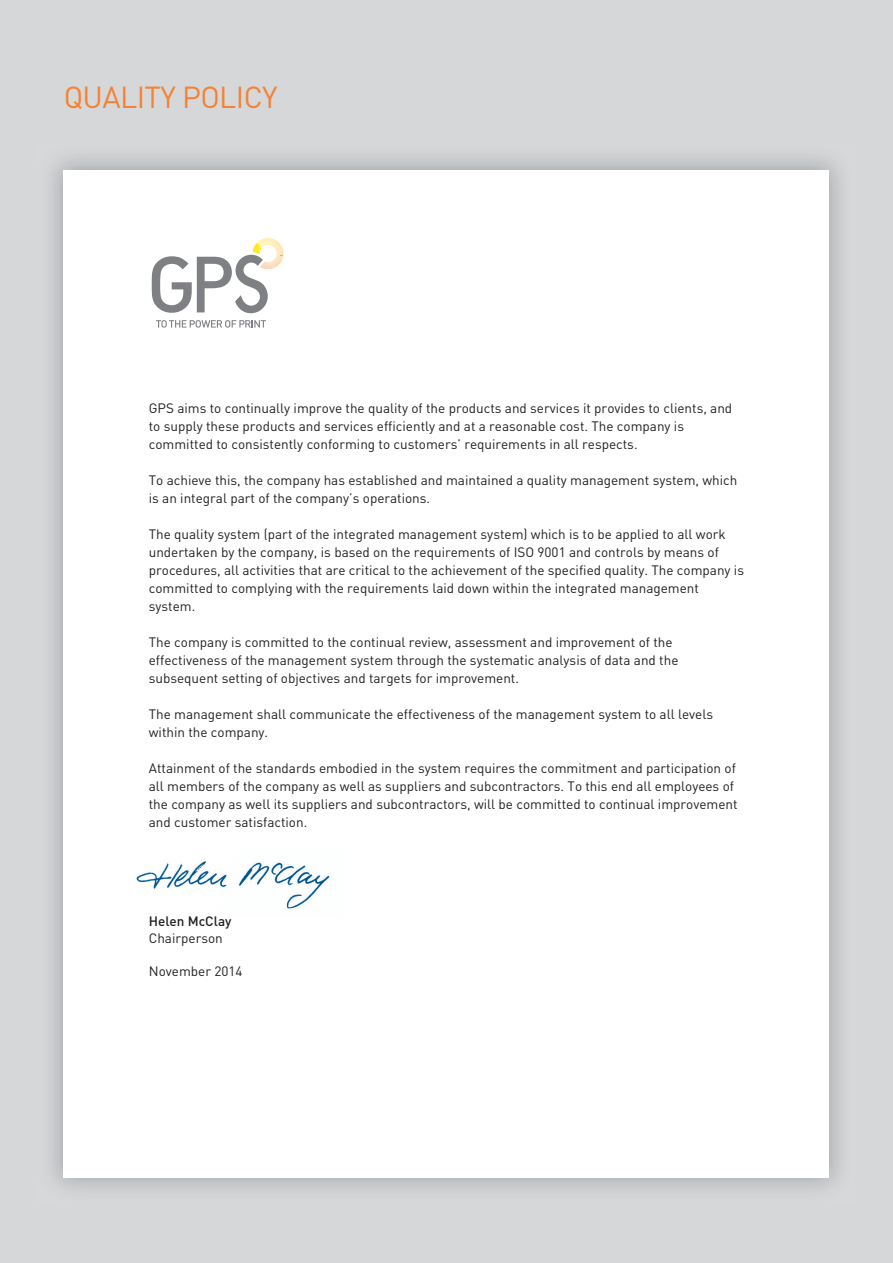
<style>
.page{position:relative;width:893px;height:1263px;background:#d6d7d9}
.page>*{position:absolute;margin:0;border:0;box-sizing:border-box;transform-origin:0 0}
.t1{font:30px "DIN";letter-spacing:-.02em;color:#f48232}
.t2{font:13.5px/18px "DIN";color:#231f20}
.t3{font:500 13.5px "DIN";color:#231f20}
</style>
<div class="page">
<img style="left:52px;top:158px;width:788px;height:1031px">
<div style="left:64px;top:170px;width:765px;height:1008px;background:#fff"></div>
<svg style="left:156px;top:320px;width:110px;height:8px"></svg>
<svg style="left:152px;top:238px;width:132px;height:75px"></svg>
<img style="left:136px;top:861px;width:194px;height:48px">
<hr style="left:892px;top:66px;width:1px;height:60px;background:#e1e2e3">
<h1 class="t1" style="left:64px;top:87px;width:215px">QUALITY POLICY</h1>
<p class="t2" style="left:149px;top:401px;width:585px">GPS aims to continually improve the quality of the products and services it provides to clients, and to supply these products and services efficiently and at a reasonable cost. The company is committed to consistently conforming to customers’ requirements in all respects.</p>
<p class="t2" style="left:149px;top:473px;width:590px">To achieve this, the company has established and maintained a quality management system, which is an integral part of the company’s operations.</p>
<p class="t2" style="left:149px;top:527px;width:597px">The quality system (part of the integrated management system) which is to be applied to all work undertaken by the company, is based on the requirements of ISO 9001 and controls by means of procedures, all activities that are critical to the achievement of the specified quality. The company is committed to complying with the requirements laid down within the integrated management system.</p>
<p class="t2" style="left:149px;top:635px;width:531px">The company is committed to the continual review, assessment and improvement of the effectiveness of the management system through the systematic analysis of data and the subsequent setting of objectives and targets for improvement.</p>
<p class="t2" style="left:149px;top:707px;width:566px">The management shall communicate the effectiveness of the management system to all levels within the company.</p>
<p class="t2" style="left:149px;top:761px;width:590px">Attainment of the standards embodied in the system requires the commitment and participation of all members of the company as well as suppliers and subcontractors. To this end all employees of the company as well its suppliers and subcontractors, will be committed to continual improvement and customer satisfaction.</p>
<p class="t3" style="left:149px;top:917px;width:84px">Helen McClay</p>
<p class="t2" style="left:149px;top:930px;width:75px">Chairperson</p>
<p class="t2" style="left:149px;top:963px;width:95px">November 2014</p>
</div>
